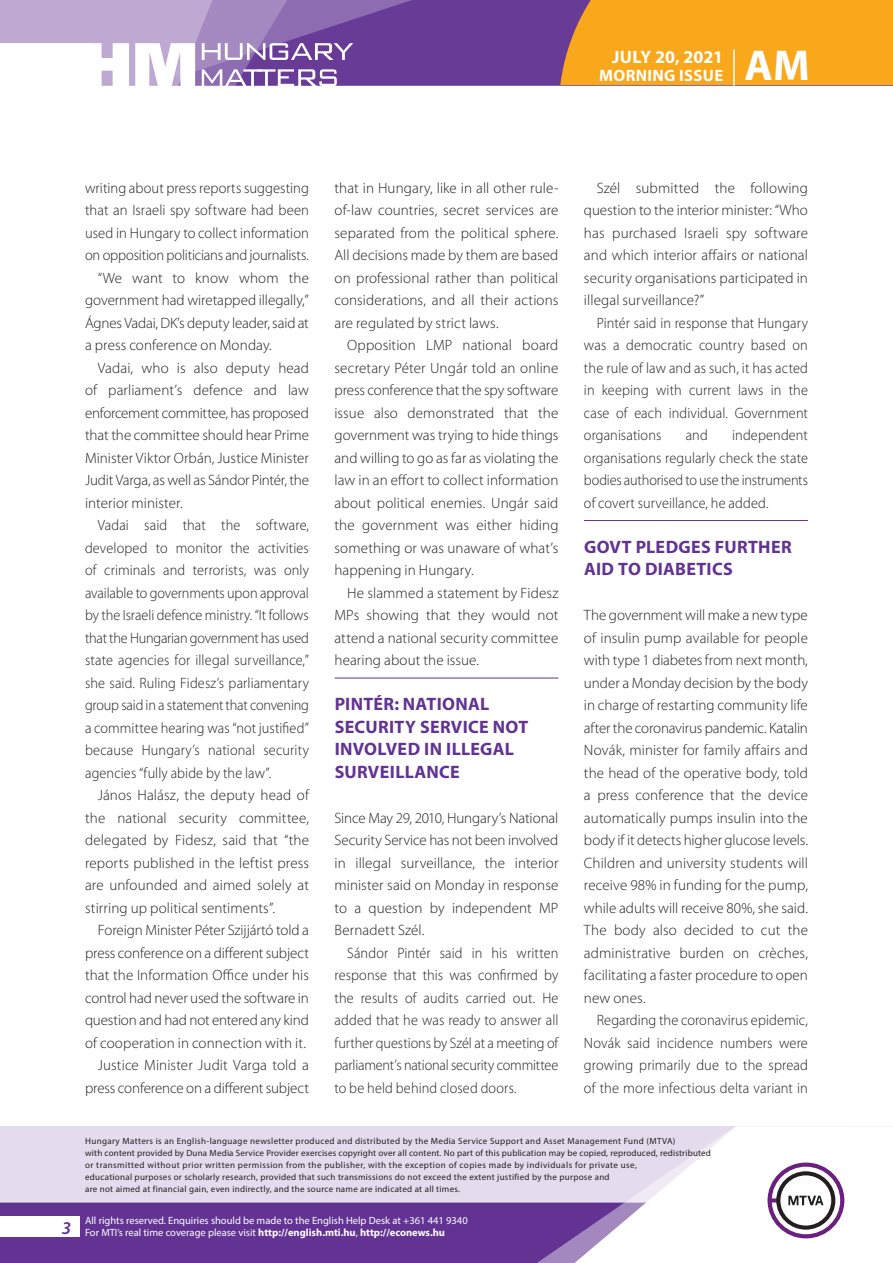
<style>
.page{position:relative;width:893px;height:1263px;background:#fff}
.page>*{position:absolute;margin:0;border:0;box-sizing:border-box;transform-origin:0 0}
.t1{font:700 43.35px "Myriad Pro";color:#fff}
._01_cimsor{font:700 18px/22.5px "Myriad Pro";letter-spacing:.015em;color:#623393}
.t2{font:700 18px "Myriad Pro";color:#fff}
.t3{font:italic 600 18px "Myriad Pro";color:#623393}
.t4{font:700 16.5px "Myriad Pro";letter-spacing:.02em;color:#fff}
._03_kenyer_szöveg-2{font:300 15px/22.5px "Myriad Pro";letter-spacing:.005em;color:#231f20;text-align:justify}
._03_kenyer_szöveg-2-2{font:300 15px/22.5px "Myriad Pro";letter-spacing:.005em;color:#231f20;text-align:justify;scale:.95 1}
._03_kenyer_szöveg-1{font:300 15px/22.5px "Myriad Pro";letter-spacing:.005em;color:#231f20;text-align:justify}
._03_kenyer_szöveg-2-3{font:300 15px/22.5px "Myriad Pro";letter-spacing:.005em;color:#231f20;text-align:justify;scale:.96 1}
.t5{font:10.5px/12px "Myriad Pro";color:#fff}
.t6{font:9px/12px "Myriad Pro";letter-spacing:.03em;color:#231f20}
.s1{font-weight:700}
</style>
<div class="page">
<div style="left:0;top:1126px;width:893px;height:137px;background:#e4dcec"></div>
<div style="left:0;top:1202px;width:506px;height:61px;background:#623393"></div>
<svg style="left:506px;top:1202px;width:69px;height:61px;background:#6b3e99"></svg>
<svg style="left:575px;top:1126px;width:318px;height:137px"></svg>
<div style="left:0;top:1216px;width:79px;height:20px;background:#fff"></div>
<div style="left:0;top:0;width:893px;height:85px;background:#683b97"></div>
<div style="left:560px;top:0;width:333px;height:85px;background:#f9a71b"></div>
<hr style="left:733px;top:49px;width:2px;height:37px;background:#fff">
<svg style="left:0;top:0;width:479px;height:86px"></svg>
<hr style="left:334px;top:678px;width:224px;height:1px;background:#623393">
<hr style="left:584px;top:520px;width:224px;height:1px;background:#623393">
<p class="t2" style="left:612px;top:45px;width:113px">JULY 20, 2021</p>
<p class="t4" style="left:599px;top:65px;width:125px">MORNING ISSUE</p>
<h1 class="t1" style="left:745px;top:37px;width:67px">AM</h1>
<p class="_03_kenyer_szöveg-1" style="left:85px;top:176px;width:225px">writing about press reports suggesting that an Israeli spy software had been used in Hungary to collect information on opposition politicians and journalists.</p>
<p class="_03_kenyer_szöveg-2" style="left:85px;top:266px;width:225px;text-indent:13px">“We want to know whom the government had wiretapped illegally,” Ágnes Vadai, DK’s deputy leader, said at a press conference on Monday.</p>
<p class="_03_kenyer_szöveg-2" style="left:85px;top:356px;width:225px;text-indent:13px">Vadai, who is also deputy head of parliament’s defence and law enforcement committee, has proposed that the committee should hear Prime Minister Viktor Orbán, Justice Minister Judit Varga, as well as Sándor Pintér, the interior minister.</p>
<p class="_03_kenyer_szöveg-2-2" style="left:85px;top:514px;width:237px;text-indent:13px">Vadai said that the software, developed to monitor the activities of criminals and terrorists, was only available to governments upon approval by the Israeli defence ministry. “It follows that the Hungarian government has used state agencies for illegal surveillance,” she said. Ruling Fidesz’s parliamentary group said in a statement that convening a committee hearing was “not justified” because Hungary’s national security agencies “fully abide by the law”.</p>
<p class="_03_kenyer_szöveg-2" style="left:85px;top:784px;width:225px;text-indent:13px">János Halász, the deputy head of the national security committee, delegated by Fidesz, said that “the reports published in the leftist press are unfounded and aimed solely at stirring up political sentiments”.</p>
<p class="_03_kenyer_szöveg-2" style="left:85px;top:919px;width:225px;text-indent:13px">Foreign Minister Péter Szijjártó told a press conference on a different subject that the Information Office under his control had never used the software in question and had not entered any kind of cooperation in connection with it.</p>
<p class="_03_kenyer_szöveg-2" style="left:85px;top:1054px;width:225px;text-align:right">Justice Minister Judit Varga told a press conference on a different subject</p>
<p class="_03_kenyer_szöveg-2" style="left:334px;top:176px;width:225px">that in Hungary, like in all other rule&shy;of-law countries, secret services are separated from the political sphere.<br>All decisions made by them are based on professional rather than political considerations, and all their actions are regulated by strict laws.</p>
<p class="_03_kenyer_szöveg-2" style="left:334px;top:334px;width:226px;text-indent:13px">Opposition LMP national board secretary Péter Ungár told an online press conference that the spy software issue also demonstrated that the government was trying to hide things and willing to go as far as violating the law in an effort to collect information about political enemies. Ungár said the government was either hiding something or was unaware of what’s happening in Hungary.</p>
<p class="_03_kenyer_szöveg-2" style="left:334px;top:581px;width:225px;text-indent:13px">He slammed a statement by Fidesz MPs showing that they would not attend a national security committee hearing about the issue.</p>
<p class="_01_cimsor" style="left:335px;top:692px;width:195px">PINTÉR: NATIONAL<br>SECURITY SERVICE NOT<br>INVOLVED IN ILLEGAL<br>SURVEILLANCE</p>
<p class="_03_kenyer_szöveg-1" style="left:334px;top:806px;width:225px">Since May 29, 2010, Hungary’s National Security Service has not been involved in illegal surveillance, the interior minister said on Monday in response to a question by independent MP Bernadett Szél.</p>
<p class="_03_kenyer_szöveg-2-2" style="left:334px;top:941px;width:237px;text-indent:13px">Sándor Pintér said in his written response that this was confirmed by the results of audits carried out. He added that he was ready to answer all further questions by Szél at a meeting of parliament’s national security committee to be held behind closed doors.</p>
<p class="_03_kenyer_szöveg-2" style="left:584px;top:176px;width:225px;text-indent:13px">Szél submitted the following question to the interior minister: “Who has purchased Israeli spy software and which interior affairs or national security organisations participated in illegal surveillance?”</p>
<p class="_03_kenyer_szöveg-2-2" style="left:584px;top:311px;width:237px;text-indent:13px">Pintér said in response that Hungary was a democratic country based on the rule of law and as such, it has acted in keeping with current laws in the case of each individual. Government organisations</p>
<p class="_03_kenyer_szöveg-2-2" style="left:584px;top:424px;width:237px;text-indent:148px">independent organisations regularly check the state bodies authorised to use the instruments of covert surveillance, he added.</p>
<p class="_01_cimsor" style="left:584px;top:535px;width:209px">GOVT PLEDGES FURTHER<br>AID TO DIABETICS</p>
<p class="_03_kenyer_szöveg-1" style="left:584px;top:604px;width:225px">The government will make a new type of insulin pump available for people with type 1 diabetes from next month, under a Monday decision by the body in charge of restarting community life after the coronavirus pandemic. Katalin Novák, minister for family affairs and the head of the operative body, told a press conference that the device automatically pumps insulin into the body if it detects higher glucose levels.<br>Children and university students will receive 98% in funding for the pump, while adults will receive 80%, she said.<br>The body also decided to cut the administrative burden on crèches, facilitating a faster procedure to open new ones.</p>
<p class="_03_kenyer_szöveg-2-3" style="left:584px;top:1009px;width:235px;text-indent:13px">Regarding the coronavirus epidemic, Novák said incidence numbers were growing primarily due to the spread of the more infectious delta variant in</p>
<p class="_03_kenyer_szöveg-2-2" style="left:686px;top:424px;width:25px">and</p>
<p class="t3" style="left:62px;top:1217px;width:11px">3</p>
<p class="t6" style="left:85px;top:1134px;width:627px">Hungary Matters is an English-language newsletter produced and distributed by the Media Service Support and Asset Management Fund (MTVA)<br>with content provided by Duna Media Service Provider exercises copyright over all content. No part of this publication may be copied, reproduced, redistributed or transmitted without prior written permission from the publisher, with the exception of copies made by individuals for private use,<br>educational purposes or scholarly research, provided that such transmissions do not exceed the extent justified by the purpose and<br>are not aimed at financial gain, even indirectly, and the source name are indicated at all times.</p>
<p class="t5" style="left:85px;top:1214px;width:384px">All rights reserved. Enquiries should be made to the English Help Desk at +361 441 9340<br>For MTI’s real time coverage please visit <span class="s1">http://english.mti.hu</span>, <span class="s1">http://econews.hu</span></p>
</div>
